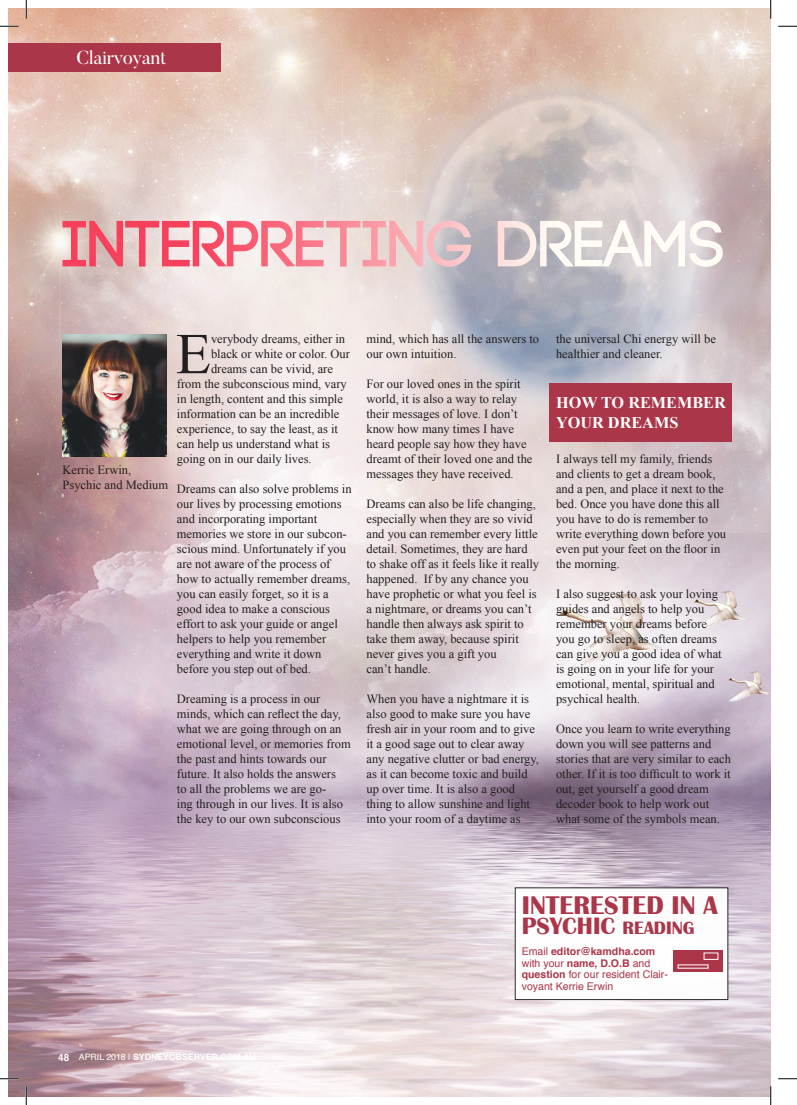
<style>
.page{position:relative;width:797px;height:1105px;background:#fff}
.page>*{position:absolute;margin:0;border:0;box-sizing:border-box;transform-origin:0 0}
.t1{font:57.75px "Times New Roman";color:#231f20}
.t2{font:700 26.38px "Britannic";color:#ab3649}
.t3{font:700 24.38px "Britannic";color:#ab3649}
.t4{font:18.75px "Butler";color:#fff}
.t5{font:700 16.25px/20px "Times New Roman";color:#fff}
.t6{font:12.5px/15px "Times New Roman";color:#231f20}
.t7{font:10.62px/11.6px "Helvetica";color:#ab3649}
.t8{font:700 10px "Helvetica";color:#fff}
.t9{font:700 8.75px "Helvetica";color:#fff}
.s1{font-weight:400}
.s2{font-size:18.5px}
.s3{font-weight:700}
</style>
<div class="page">
<img style="left:9px;top:9px;width:761px;height:1087px">
<svg style="left:497px;top:220px;width:225px;height:47px"></svg>
<svg style="left:63px;top:221px;width:408px;height:46px"></svg>
<div style="left:549px;top:383px;width:182px;height:59px;background:#ab3649"></div>
<div style="left:9px;top:44px;width:212px;height:28px;background:#ab3649"></div>
<div style="left:515px;top:888px;width:213px;height:111px;background:#fff"></div>
<div style="left:515px;top:887px;width:213px;height:113px;border:1px solid #231f20"></div>
<svg style="left:673px;top:950px;width:49px;height:21px"></svg>
<div style="left:703px;top:952px;width:15px;height:8px;border:1px solid #fff"></div>
<img style="left:63px;top:335px;width:103px;height:121px">
<svg style="left:0;top:25px;width:19px;height:2px"></svg>
<svg style="left:778px;top:25px;width:19px;height:2px"></svg>
<svg style="left:0;top:1078px;width:19px;height:1px"></svg>
<svg style="left:778px;top:1078px;width:19px;height:1px"></svg>
<svg style="left:25px;top:0;width:2px;height:19px"></svg>
<svg style="left:25px;top:1086px;width:2px;height:19px"></svg>
<svg style="left:770px;top:0;width:1px;height:19px"></svg>
<svg style="left:770px;top:1086px;width:1px;height:19px"></svg>
<p class="t4" style="left:76px;top:45px;width:91px">Clairvoyant</p>
<p class="t6" style="left:63px;top:462px;width:70px">Kerrie Erwin,</p>
<p class="t6" style="left:63px;top:477px;width:107px">Psychic and Medium</p>
<p class="t1" style="left:176px;top:315px;width:37px">E</p>
<p class="t6" style="left:211px;top:331px;width:135px">verybody dreams, either in</p>
<p class="t6" style="left:211px;top:346px;width:140px">black or white or color. Our</p>
<p class="t6" style="left:211px;top:361px;width:123px">dreams can be vivid, are</p>
<p class="t6" style="left:177px;top:376px;width:171px">from the subconscious mind, vary</p>
<p class="t6" style="left:177px;top:391px;width:167px">in length, content and this simple</p>
<p class="t6" style="left:177px;top:406px;width:164px">information can be an incredible</p>
<p class="t6" style="left:177px;top:421px;width:163px">experience, to say the least, as it</p>
<p class="t6" style="left:177px;top:436px;width:155px">can help us understand what is</p>
<p class="t6" style="left:177px;top:451px;width:136px">going on in our daily lives.</p>
<p class="t6" style="left:177px;top:481px;width:176px">Dreams can also solve problems in our lives by processing emotions and incorporating important memories we store in our subcon&shy;scious mind. Unfortunately if you are not aware of the process of how to actually remember dreams, you can easily forget, so it is a good idea to make a conscious effort to ask your guide or angel helpers to help you remember everything and write it down before you step out of bed.</p>
<p class="t6" style="left:177px;top:691px;width:175px">Dreaming is a process in our minds, which can reflect the day, what we are going through on an emotional level, or memories from the past and hints towards our future. It also holds the answers<br>to all the problems we are go-<br>ing through in our lives. It is also the key to our own subconscious</p>
<p class="t6" style="left:366px;top:331px;width:174px">mind, which has all the answers to our own intuition.</p>
<p class="t6" style="left:366px;top:376px;width:167px">For our loved ones in the spirit world, it is also a way to relay their messages of love. I don’t know how many times I have heard people say how they have dreamt of their loved one and the messages they have received.</p>
<p class="t6" style="left:366px;top:496px;width:174px">Dreams can also be life changing, especially when they are so vivid and you can remember every little detail. Sometimes, they are hard to shake off as it feels like it really happened. If by any chance you have prophetic or what you feel is a nightmare, or dreams you can’t handle then always ask spirit to take them away, because spirit never gives you a gift you<br>can’t handle.</p>
<p class="t6" style="left:366px;top:691px;width:174px">When you have a nightmare it is also good to make sure you have fresh air in your room and to give it a good sage out to clear away any negative clutter or bad energy, as it can become toxic and build up over time. It is also a good thing to allow sunshine and light into your room of a daytime as</p>
<p class="t6" style="left:556px;top:331px;width:161px">the universal Chi energy will be healthier and cleaner.</p>
<p class="t5" style="left:556px;top:392px;width:171px">HOW TO REMEMBER<br>YOUR DREAMS</p>
<p class="t6" style="left:556px;top:451px;width:172px">I always tell my family, friends and clients to get a dream book, and a pen, and place it next to the bed. Once you have done this all you have to do is remember to write everything down before you even put your feet on the floor in the morning.</p>
<p class="t6" style="left:556px;top:586px;width:167px">I also suggest to ask your loving guides and angels to help you remember your dreams before you go to sleep, as often dreams can give you a good idea of what is going on in your life for your emotional, mental, spiritual and psychical health.</p>
<p class="t6" style="left:556px;top:721px;width:176px">Once you learn to write everything down you will see patterns and stories that are very similar to each other. If it is too difficult to work it out, get yourself a good dream decoder book to help work out what some of the symbols mean.</p>
<p class="t8" style="left:58px;top:1049px;width:13px">48</p>
<p class="t9" style="left:79px;top:1050px;width:178px"><span class="s1">APRIL 2018 |</span> SYDNEYOBSERVER.COM.AU</p>
<p class="t2" style="left:522px;top:890px;width:197px">INTERESTED IN A</p>
<p class="t3" style="left:522px;top:912px;width:174px">PSYCHIC <span class="s2">READING</span></p>
<p class="t7" style="left:521px;top:946px;width:148px">Email <span class="s3">editor@kamdha.com </span>with your <span class="s3">name, D.O.B</span> and <span class="s3">question</span> for our resident Clair&shy;voyant Kerrie Erwin</p>
</div>
